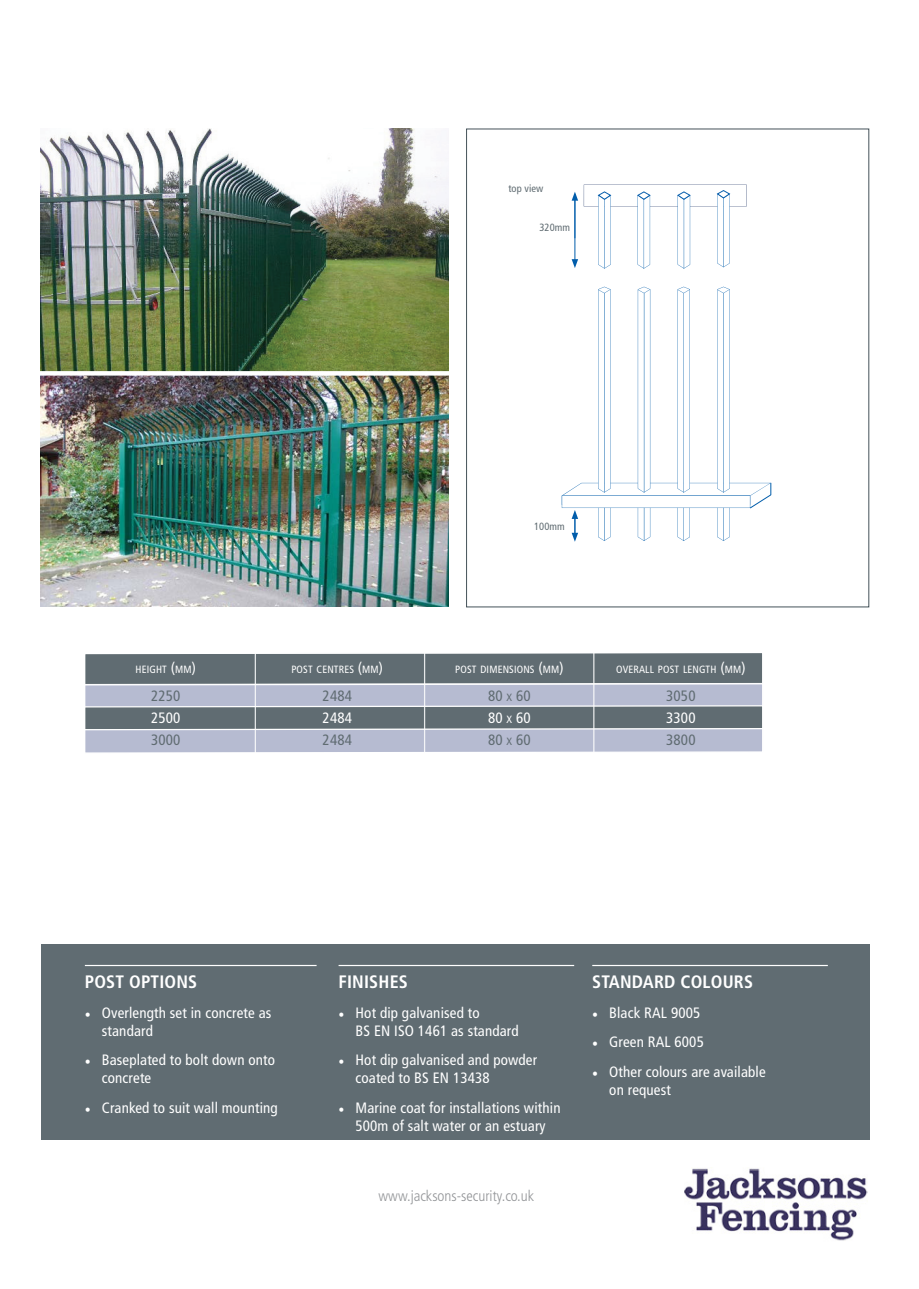
<style>
.page{position:relative;width:919px;height:1289px;background:#fff}
.page>*{position:absolute;margin:0;border:0;box-sizing:border-box;transform-origin:0 0}
.t1{font:700 condensed 18px "Frutiger LT Std";letter-spacing:.01em;color:#fff}
.t2{font:condensed 15px/18px "Frutiger LT Std";letter-spacing:.01em;color:#fff}
.t3{font:condensed 15px "Frutiger LT Std";letter-spacing:.01em;color:#606c72}
.t4{font:300 condensed 15px "Frutiger LT Std";color:#939598}
.t5{font:condensed 15px "Frutiger LT Std";letter-spacing:.01em;color:#fff}
.t6{font:condensed 10.5px "Frutiger LT Std";letter-spacing:.015em;color:#fff}
.t7{font:condensed 10.5px "Frutiger LT Std";letter-spacing:.01em;color:#606c72}
.s1{font-size:15px}
.s2{font-size:10.5px}
.s3{font-family:"Minion Pro";font-weight:700;font-stretch:normal}
</style>
<div class="page">
<div style="left:41px;top:944px;width:828px;height:196px;background:#606c72"></div>
<hr style="left:85px;top:964px;width:231px;height:2px;background:#fff">
<hr style="left:338px;top:964px;width:236px;height:2px;background:#fff">
<hr style="left:592px;top:964px;width:235px;height:2px;background:#fff">
<img style="left:41px;top:129px;width:407px;height:242px">
<img style="left:41px;top:375px;width:407px;height:231px">
<svg style="left:85px;top:653px;width:677px;height:100px;background:#8e97a3"></svg>
<svg style="left:571px;top:185px;width:175px;height:84px"></svg>
<svg style="left:40px;top:371px;width:409px;height:1px"></svg>
<svg style="left:561px;top:287px;width:210px;height:254px"></svg>
<img style="left:684px;top:1168px;width:183px;height:73px">
<p class="t7" style="left:508px;top:182px;width:37px">top view</p>
<p class="t7" style="left:539px;top:221px;width:32px">320mm</p>
<p class="t6" style="left:136px;top:663px;width:62px">HEIGHT <span class="s1">(</span>MM<span class="s1">)</span></p>
<p class="t3" style="left:151px;top:687px;width:31px">2250</p>
<p class="t5" style="left:151px;top:709px;width:31px">2500</p>
<p class="t3" style="left:151px;top:731px;width:31px">3000</p>
<p class="t6" style="left:291px;top:663px;width:93px">POST CENTRES <span class="s1">(</span>MM<span class="s1">)</span></p>
<p class="t3" style="left:322px;top:687px;width:31px">2484</p>
<p class="t5" style="left:322px;top:709px;width:31px">2484</p>
<p class="t3" style="left:322px;top:731px;width:31px">2484</p>
<p class="t7" style="left:534px;top:520px;width:32px">100mm</p>
<p class="t6" style="left:455px;top:663px;width:110px">POST DIMENSIONS <span class="s1">(</span>MM<span class="s1">)</span></p>
<p class="t3" style="left:488px;top:687px;width:44px">80 <span class="s2">X</span> 60</p>
<p class="t5" style="left:488px;top:709px;width:44px">80 <span class="s2">X</span> 60</p>
<p class="t3" style="left:488px;top:731px;width:44px">80 <span class="s2">X</span> 60</p>
<p class="t6" style="left:616px;top:663px;width:131px">OVERALL POST LENGTH <span class="s1">(</span>MM<span class="s1">)</span></p>
<p class="t3" style="left:666px;top:687px;width:31px">3050</p>
<p class="t5" style="left:666px;top:709px;width:31px">3300</p>
<p class="t3" style="left:666px;top:731px;width:31px">3800</p>
<p class="t1" style="left:85px;top:971px;width:114px">POST OPTIONS</p>
<p class="t2" style="left:102px;top:1003px;width:171px;text-indent:-17px"><span class="s3">•</span> Overlength set in concrete as standard</p>
<p class="t2" style="left:102px;top:1051px;width:175px;text-indent:-17px"><span class="s3">•</span> Baseplated to bolt down onto concrete</p>
<p class="t2" style="left:85px;top:1099px;width:194px"><span class="s3">•</span> Cranked to suit wall mounting</p>
<p class="t1" style="left:338px;top:971px;width:71px">FINISHES</p>
<p class="t2" style="left:355px;top:1003px;width:165px;text-indent:-17px"><span class="s3">•</span> Hot dip galvanised to<br>BS EN ISO 1461 as standard</p>
<p class="t2" style="left:355px;top:1051px;width:183px;text-indent:-17px"><span class="s3">•</span> Hot dip galvanised and powder coated to BS EN 13438</p>
<p class="t2" style="left:338px;top:1099px;width:223px;text-align:center"><span class="s3">•</span> Marine coat for installations within<br>500m of salt water or an estuary</p>
<p class="t4" style="left:378px;top:1187px;width:157px">www.jacksons-security.co.uk</p>
<p class="t1" style="left:592px;top:971px;width:162px">STANDARD COLOURS</p>
<p class="t2" style="left:592px;top:1003px;width:109px"><span class="s3">•</span> Black RAL 9005</p>
<p class="t2" style="left:592px;top:1033px;width:113px"><span class="s3">•</span> Green RAL 6005</p>
<p class="t2" style="left:609px;top:1063px;width:158px;text-indent:-17px"><span class="s3">•</span> Other colours are available on request</p>
</div>
